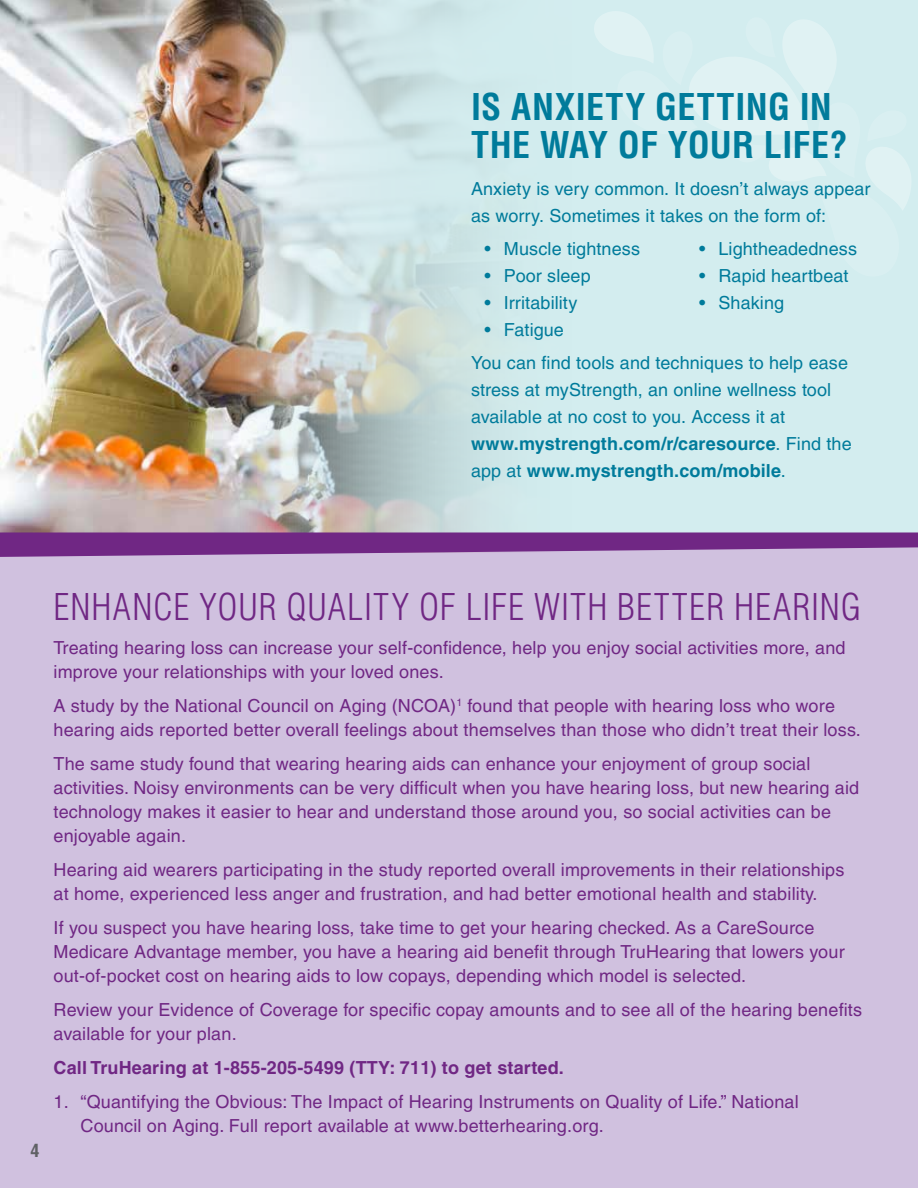
<style>
.page{position:relative;width:918px;height:1188px;background:#fff}
.page>*{position:absolute;margin:0;border:0;box-sizing:border-box;transform-origin:0 0}
.t1{font:300 condensed 36px "Helvetica LT Pro";letter-spacing:.03em;color:#702784}
.t2{font:700 condensed 36px/37.5px "Helvetica LT Pro";letter-spacing:.01em;color:#007b9b}
.t3{font:18px/24px "Helvetica LT Pro";letter-spacing:.01em;color:#702784}
.t4{font:18px/27px "Helvetica LT Pro";letter-spacing:.005em;color:#007b9b}
.t5{font:700 18px "Helvetica LT Pro";letter-spacing:.01em;color:#702784}
.t6{font:700 condensed 18px "Helvetica LT Pro";color:#606165}
.s1{font-weight:700}
</style>
<div class="page">
<div style="left:0;top:546px;width:918px;height:642px;background:#d0c1df"></div>
<div style="left:616px;top:0;width:302px;height:532px;background:#d3edef"></div>
<svg style="left:616px;top:11px;width:296px;height:266px;background:#d6eef0"></svg>
<img style="left:0;top:0;width:616px;height:532px">
<svg style="left:0;top:532px;width:918px;height:25px"></svg>
<h2 class="t2" style="left:471px;top:88px;width:378px">IS ANXIETY GETTING IN<br>THE WAY OF YOUR LIFE?</h2>
<p class="t4" style="left:471px;top:175px;width:401px">Anxiety is very common. It doesn’t always appear as worry. Sometimes it takes on the form of:</p>
<p class="t4" style="left:484px;top:235px;width:157px">• Muscle tightness</p>
<p class="t4" style="left:484px;top:262px;width:108px">• Poor sleep</p>
<p class="t4" style="left:484px;top:289px;width:94px">• Irritability</p>
<p class="t4" style="left:484px;top:316px;width:81px">• Fatigue</p>
<p class="t4" style="left:699px;top:235px;width:159px">• Lightheadedness</p>
<p class="t4" style="left:699px;top:262px;width:151px">• Rapid heartbeat</p>
<p class="t4" style="left:699px;top:289px;width:87px">• Shaking</p>
<p class="t4" style="left:471px;top:349px;width:382px">You can find tools and techniques to help ease stress at myStrength, an online wellness tool available at no cost to you. Access it at <span class="s1">www.mystrength.com/r/caresource</span>. Find the app at <span class="s1">www.mystrength.com/mobile</span>.</p>
<p class="t6" style="left:30px;top:1138px;width:10px">4</p>
<h2 class="t1" style="left:54px;top:584px;width:809px">ENHANCE YOUR QUALITY OF LIFE WITH BETTER HEARING</h2>
<p class="t3" style="left:54px;top:635px;width:794px">Treating hearing loss can increase your self-confidence, help you enjoy social activities more, and improve your relationships with your loved ones.</p>
<p class="t3" style="left:54px;top:693px;width:809px">A study by the National Council on Aging (NCOA)<sup>1</sup> found that people with hearing loss who wore hearing aids reported better overall feelings about themselves than those who didn’t treat their loss.</p>
<p class="t3" style="left:54px;top:751px;width:807px">The same study found that wearing hearing aids can enhance your enjoyment of group social activities. Noisy environments can be very difficult when you have hearing loss, but new hearing aid technology makes it easier to hear and understand those around you, so social activities can be enjoyable again.</p>
<p class="t3" style="left:54px;top:857px;width:792px">Hearing aid wearers participating in the study reported overall improvements in their relationships at home, experienced less anger and frustration, and had better emotional health and stability.</p>
<p class="t3" style="left:54px;top:915px;width:793px">If you suspect you have hearing loss, take time to get your hearing checked. As a CareSource<br>Medicare Advantage member, you have a hearing aid benefit through TruHearing that lowers your out-of-pocket cost on hearing aids to low copays, depending which model is selected.</p>
<p class="t3" style="left:54px;top:997px;width:810px">Review your Evidence of Coverage for specific copay amounts and to see all of the hearing benefits available for your plan.</p>
<p class="t5" style="left:54px;top:1056px;width:512px">Call TruHearing at 1-855-205-5499 (TTY: 711) to get started.</p>
<p class="t3" style="left:81px;top:1089px;width:720px;text-indent:-27px">1. “Quantifying the Obvious: The Impact of Hearing Instruments on Quality of Life.” National<br>Council on Aging. Full report available at www.betterhearing.org.</p>
</div>
